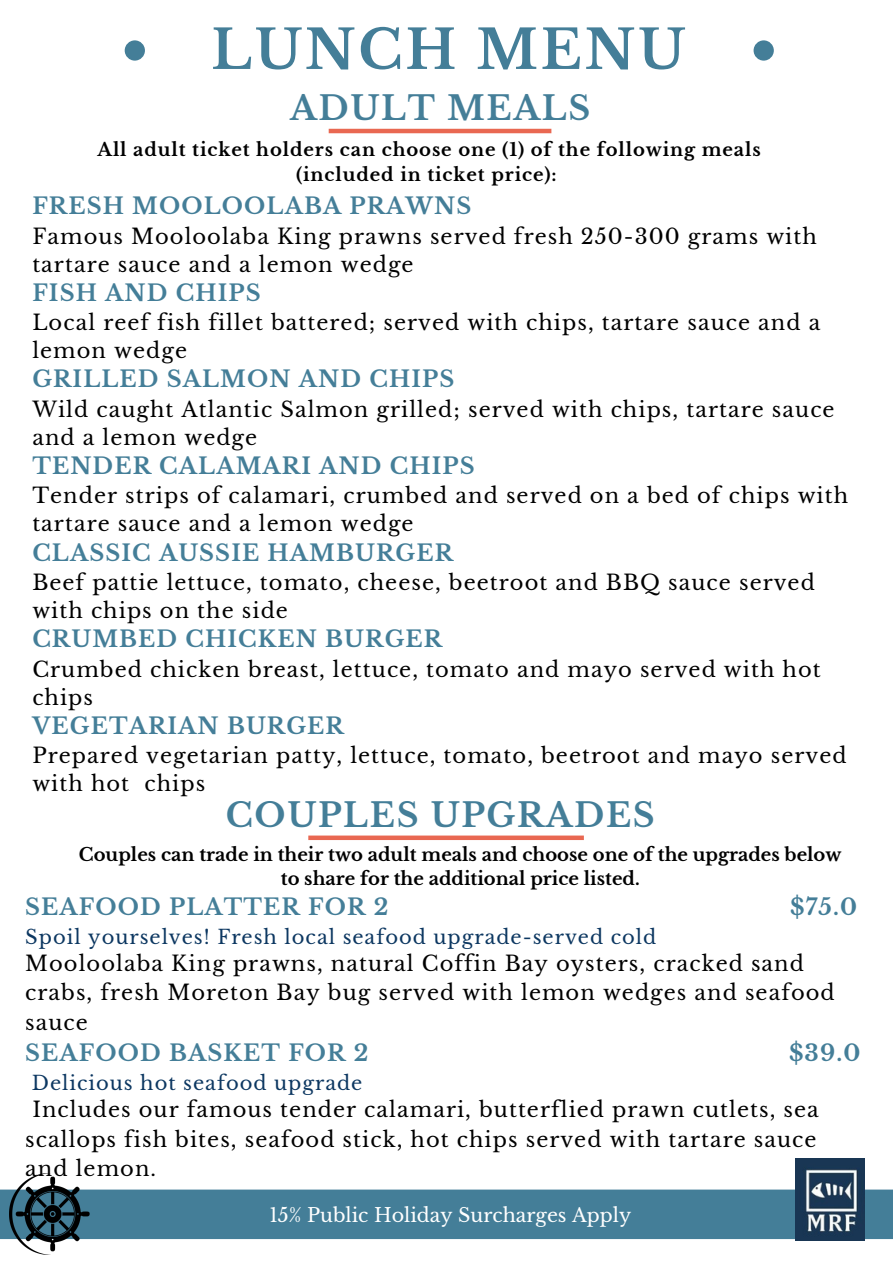
<style>
.page{position:relative;width:893px;height:1264px;background:#fff}
.page>*{position:absolute;margin:0;border:0;box-sizing:border-box;transform-origin:0 0}
.t1{font:700 54px "Libre Baskerville";letter-spacing:.05em;color:#447e98}
.t2{font:700 33px "Libre Baskerville";letter-spacing:.05em;color:#447e98}
.t3{font:700 22.5px "Libre Baskerville";letter-spacing:.05em;color:#447e98}
.t4{font:21px/28px "Libre Baskerville";letter-spacing:.05em;color:#000}
.t5{font:19.5px "Libre Baskerville";letter-spacing:.05em;color:#0c3761}
.t6{font:19.05px "Libre Baskerville";color:#fff}
.t7{font:700 18px "Libre Baskerville";color:#000}
.t8{font:700 18px "Libre Baskerville";letter-spacing:.05em;color:#000}
</style>
<div class="page">
<hr style="left:328px;top:129px;width:223px;height:4px;background:#e96852">
<div style="left:308px;top:835px;width:276px;height:5px;background:#e96852"></div>
<div style="left:753px;top:40px;width:20px;height:21px;background:#447e98;border-radius:50%"></div>
<div style="left:125px;top:40px;width:20px;height:21px;background:#447e98;border-radius:50%"></div>
<div style="left:0;top:1189px;width:892px;height:49px;background:#447e98"></div>
<img style="left:795px;top:1158px;width:69px;height:82px">
<img style="left:9px;top:1173px;width:84px;height:80px">
<p class="t1" style="left:211px;top:17px;width:476px">LUNCH MENU</p>
<p class="t2" style="left:290px;top:88px;width:301px">ADULT MEALS</p>
<p class="t8" style="left:97px;top:139px;width:664px">All adult ticket holders can choose one (1) of the following meals</p>
<p class="t8" style="left:296px;top:163px;width:262px">(included in ticket price):</p>
<p class="t3" style="left:32px;top:192px;width:440px">FRESH MOOLOOLABA PRAWNS</p>
<p class="t4" style="left:32px;top:222px;width:786px">Famous Mooloolaba King prawns served fresh 250-300 grams with tartare sauce and a lemon wedge</p>
<p class="t3" style="left:32px;top:279px;width:230px">FISH AND CHIPS</p>
<p class="t4" style="left:32px;top:309px;width:789px">Local reef fish fillet battered; served with chips, tartare sauce and a lemon wedge</p>
<p class="t3" style="left:32px;top:365px;width:423px">GRILLED SALMON AND CHIPS</p>
<p class="t4" style="left:32px;top:395px;width:803px">Wild caught Atlantic Salmon grilled; served with chips, tartare sauce and a lemon wedge</p>
<p class="t3" style="left:32px;top:452px;width:444px">TENDER CALAMARI AND CHIPS</p>
<p class="t4" style="left:32px;top:482px;width:817px">Tender strips of calamari, crumbed and served on a bed of chips with tartare sauce and a lemon wedge</p>
<p class="t3" style="left:32px;top:539px;width:422px">CLASSIC AUSSIE HAMBURGER</p>
<p class="t4" style="left:32px;top:568px;width:784px">Beef pattie lettuce, tomato, cheese, beetroot and BBQ sauce served with chips on the side</p>
<p class="t3" style="left:32px;top:625px;width:411px">CRUMBED CHICKEN BURGER</p>
<p class="t4" style="left:32px;top:655px;width:790px">Crumbed chicken breast, lettuce, tomato and mayo served with hot chips</p>
<p class="t3" style="left:32px;top:712px;width:313px">VEGETARIAN BURGER</p>
<p class="t4" style="left:32px;top:741px;width:815px">Prepared vegetarian patty, lettuce, tomato, beetroot and mayo served with hot chips</p>
<p class="t2" style="left:226px;top:795px;width:430px">COUPLES UPGRADES</p>
<p class="t7" style="left:79px;top:843px;width:764px">Couples can trade in their two adult meals and choose one of the upgrades below</p>
<p class="t7" style="left:281px;top:867px;width:360px">to share for the additional price listed.</p>
<p class="t3" style="left:25px;top:893px;width:364px">SEAFOOD PLATTER FOR 2</p>
<p class="t3" style="left:790px;top:893px;width:68px">$75.0</p>
<p class="t5" style="left:25px;top:925px;width:632px">Spoil yourselves! Fresh local seafood upgrade-served cold</p>
<p class="t4" style="left:25px;top:949px;width:810px;line-height:29.2px">Mooloolaba King prawns, natural Coffin Bay oysters, cracked sand crabs, fresh Moreton Bay bug served with lemon wedges and seafood sauce</p>
<p class="t3" style="left:25px;top:1039px;width:345px">SEAFOOD BASKET FOR 2</p>
<p class="t3" style="left:789px;top:1039px;width:73px">$39.0</p>
<p class="t5" style="left:32px;top:1071px;width:332px">Delicious hot seafood upgrade</p>
<p class="t4" style="left:25px;top:1095px;width:795px;line-height:29.2px;text-align:justify;text-indent:7px">Includes our famous tender calamari, butterflied prawn cutlets, sea scallops fish bites, seafood stick, hot chips served with tartare sauce and lemon.</p>
<p class="t6" style="left:269px;top:1203px;width:363px">15% Public Holiday Surcharges Apply</p>
</div>
